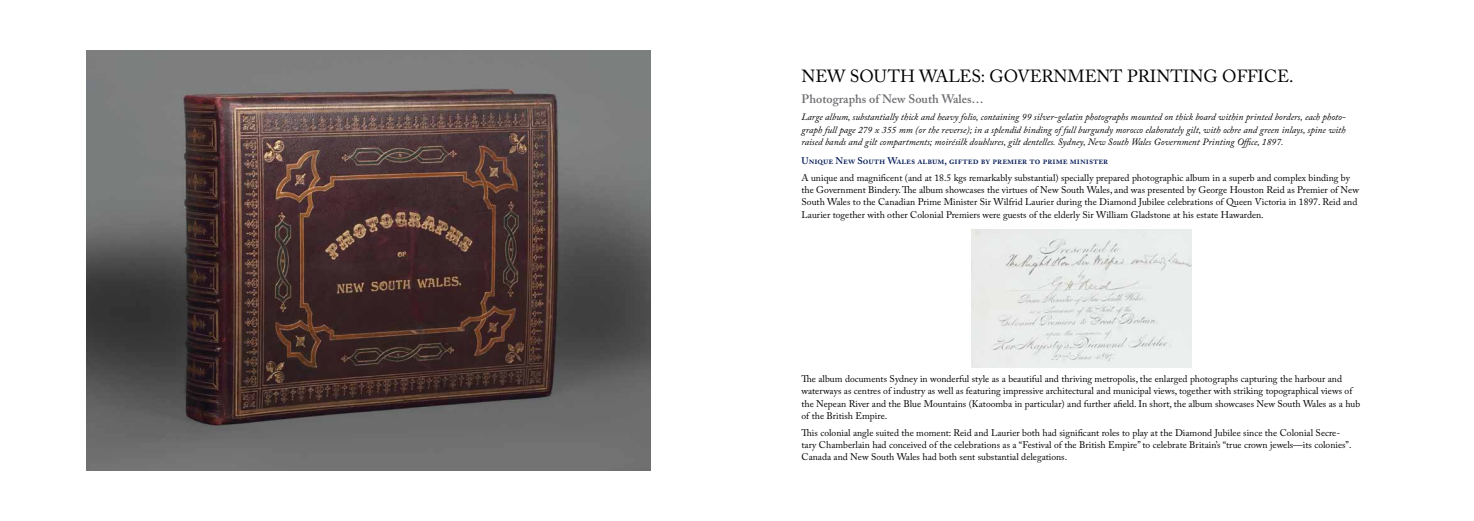
<style>
.page{position:relative;width:1474px;height:521px;background:#fff}
.page>*{position:absolute;margin:0;border:0;box-sizing:border-box;transform-origin:0 0}
.t1{font:17.5px "Adobe Caslon Pro";color:#000}
.t2{font:600 12.25px "Adobe Caslon Pro";color:#6d6e71}
.t3{font:9.62px/12.2px "Adobe Caslon Pro";color:#000}
.t4{font:italic 9.62px/12.2px "Adobe Caslon Pro";color:#000;text-align:justify}
.t5{font:600 9.62px "Adobe Caslon Pro";color:#041b57}
</style>
<div class="page">
<img style="left:86px;top:50px;width:565px;height:420px">
<img style="left:971px;top:229px;width:220px;height:138px">
<h1 class="t1" style="left:801px;top:66px;width:493px">NEW SOUTH WALES: GOVERNMENT PRINTING OFFICE.</h1>
<p class="t2" style="left:801px;top:92px;width:184px">Photographs of New South Wales…</p>
<p class="t4" style="left:801px;top:111px;width:546px">Large album, substantially thick and heavy folio, containing 99 silver-gelatin photographs mounted on thick board within printed borders, each photo&shy;graph full page 279 x 355 mm (or the reverse); in a splendid binding of full burgundy morocco elaborately gilt, with ochre and green inlays, spine with raised bands and gilt compartments; moirésilk doublures, gilt dentelles. Sydney, New South Wales Government Printing Office, 1897.</p>
<p class="t5" style="left:801px;top:155px;width:308px">Unique New South Wales album, gifted by premier to prime minister</p>
<p class="t3" style="left:801px;top:171px;width:559px">A unique and magnificent (and at 18.5 kgs remarkably substantial) specially prepared photographic album in a superb and complex binding by the Government Bindery. The album showcases the virtues of New South Wales, and was presented by George Houston Reid as Premier of New South Wales to the Canadian Prime Minister Sir Wilfrid Laurier during the Diamond Jubilee celebrations of Queen Victoria in 1897. Reid and Laurier together with other Colonial Premiers were guests of the elderly Sir William Gladstone at his estate Hawarden.</p>
<p class="t3" style="left:801px;top:372px;width:560px">The album documents Sydney in wonderful style as a beautiful and thriving metropolis, the enlarged photographs capturing the harbour and waterways as centres of industry as well as featuring impressive architectural and municipal views, together with striking topographical views of the Nepean River and the Blue Mountains (Katoomba in particular) and further afield. In short, the album showcases New South Wales as a hub of the British Empire.</p>
<p class="t3" style="left:801px;top:426px;width:551px">This colonial angle suited the moment: Reid and Laurier both had significant roles to play at the Diamond Jubilee since the Colonial Secre&shy;tary Chamberlain had conceived of the celebrations as a “Festival of the British Empire” to celebrate Britain’s “true crown jewels—its colonies”.<br>Canada and New South Wales had both sent substantial delegations.</p>
</div>
